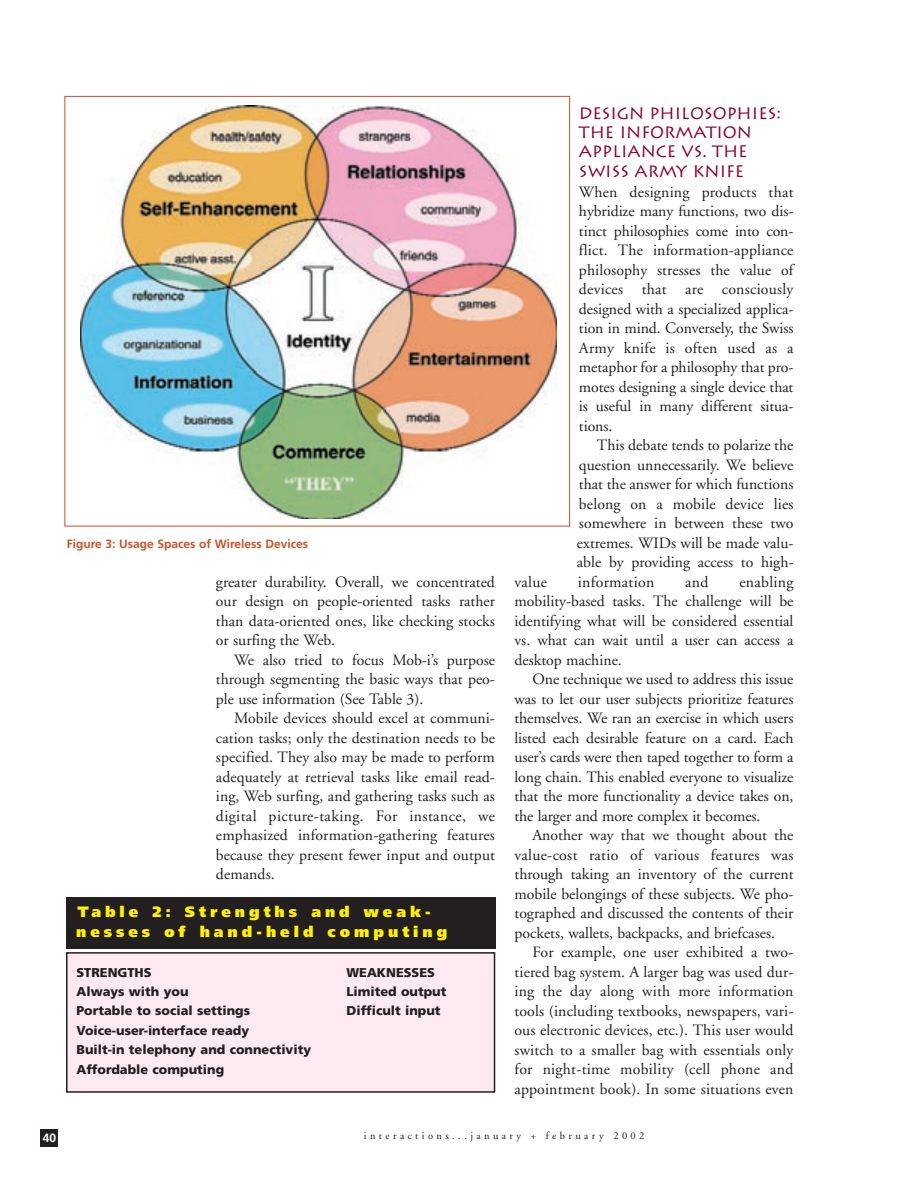
<style>
.page{position:relative;width:918px;height:1188px;background:#fff}
.page>*{position:absolute;margin:0;border:0;box-sizing:border-box;transform-origin:0 0}
.t1{font:16.5px/19.5px "Lithos";color:#8b012f}
.t2{font:15.75px/19.5px "Adobe Garamond";color:#231f20;text-align:justify}
.t3{font:15.75px "Adobe Garamond";letter-spacing:.02em;color:#231f20}
.t4{font:900 15px/19.5px "Frutiger";letter-spacing:.265em;color:#fff101}
.t5{font:900 12.75px/19.5px "Frutiger";color:#231f20}
.t6{font:700 12px "Frutiger";color:#c75325}
.t7{font:700 12px "Frutiger";color:#fff}
.t8{font:10.5px "Adobe Garamond";letter-spacing:.325em;color:#231f20}
</style>
<div class="page">
<div style="left:40px;top:1130px;width:18px;height:18px;background:#231f20"></div>
<img style="left:81px;top:105px;width:475px;height:413px">
<div style="left:66px;top:897px;width:429px;height:52px;background:#231f20"></div>
<div style="left:67px;top:953px;width:428px;height:139px;background:#fce9f1"></div>
<div style="left:66px;top:952px;width:429px;height:141px;border:2px solid #231f20"></div>
<p class="t6" style="left:67px;top:538px;width:243px">Figure 3: Usage Spaces of Wireless Devices</p>
<p class="t2" style="left:216px;top:573px;width:281px">greater durability. Overall, we concentrated our design on people-oriented tasks rather than data-oriented ones, like checking stocks or surfing the Web.</p>
<p class="t2" style="left:216px;top:651px;width:280px;text-indent:18px">We also tried to focus Mob-i’s purpose through segmenting the basic ways that peo&shy;ple use information (See Table 3).</p>
<p class="t2" style="left:216px;top:710px;width:281px;text-indent:18px">Mobile devices should excel at communi&shy;cation tasks; only the destination needs to be specified. They also may be made to perform adequately at retrieval tasks like email read&shy;ing, Web surfing, and gathering tasks such as digital picture-taking. For instance, we emphasized information-gathering features because they present fewer input and output demands.</p>
<p class="t4" style="left:76px;top:903px;width:373px">Table 2: Strengths and weak&shy;nesses of hand-held computing</p>
<p class="t5" style="left:76px;top:963px;width:77px">STRENGTHS</p>
<p class="t5" style="left:347px;top:963px;width:90px">WEAKNESSES</p>
<p class="t5" style="left:76px;top:983px;width:114px">Always with you</p>
<p class="t5" style="left:346px;top:983px;width:101px">Limited output</p>
<p class="t5" style="left:76px;top:1002px;width:175px">Portable to social settings</p>
<p class="t5" style="left:346px;top:1002px;width:96px">Difficult input</p>
<p class="t5" style="left:76px;top:1022px;width:236px">Voice-user-interface ready<br>Built-in telephony and connectivity<br>Affordable computing</p>
<p class="t1" style="left:579px;top:103px;width:203px">DESIGN PHILOSOPHIES:<br>THE INFORMATION<br>APPLIANCE VS. THE<br>SWISS ARMY KNIFE</p>
<p class="t2" style="left:579px;top:183px;width:216px">When designing products that hybridize many functions, two dis&shy;tinct philosophies come into con&shy;flict. The information-appliance philosophy stresses the value of devices that are consciously designed with a specialized applica&shy;tion in mind. Conversely, the Swiss Army knife is often used as a metaphor for a philosophy that pro&shy;motes designing a single device that is useful in many different situa&shy;tions.</p>
<p class="t2" style="left:577px;top:437px;width:218px;text-indent:20px">This debate tends to polarize the question unnecessarily. We believe that the answer for which functions belong on a mobile device lies somewhere in between these two extremes. WIDs will be made valu&shy;able by providing access to high-</p>
<p class="t2" style="left:515px;top:573px;width:281px;text-indent:225px">enabling mobility-based tasks. The challenge will be identifying what will be considered essential vs. what can wait until a user can access a desktop machine.</p>
<p class="t2" style="left:515px;top:671px;width:280px;text-indent:18px">One technique we used to address this issue was to let our user subjects prioritize features themselves. We ran an exercise in which users listed each desirable feature on a card. Each user’s cards were then taped together to form a long chain. This enabled everyone to visualize that the more functionality a device takes on, the larger and more complex it becomes.</p>
<p class="t2" style="left:515px;top:827px;width:281px;text-indent:18px">Another way that we thought about the value-cost ratio of various features was through taking an inventory of the current mobile belongings of these subjects. We pho&shy;tographed and discussed the contents of their pockets, wallets, backpacks, and briefcases.</p>
<p class="t2" style="left:515px;top:944px;width:281px;text-indent:18px">For example, one user exhibited a two&shy;tiered bag system. A larger bag was used dur&shy;ing the day along with more information tools (including textbooks, newspapers, vari&shy;ous electronic devices, etc.). This user would switch to a smaller bag with essentials only for night-time mobility (cell phone and appointment book). In some situations even</p>
<p class="t2" style="left:515px;top:573px;width:34px">value</p>
<p class="t3" style="left:578px;top:575px;width:78px">information</p>
<p class="t2" style="left:685px;top:573px;width:25px">and</p>
<p class="t7" style="left:43px;top:1133px;width:15px">40</p>
<p class="t8" style="left:364px;top:1131px;width:282px">interactions...january + february 2002</p>
</div>
